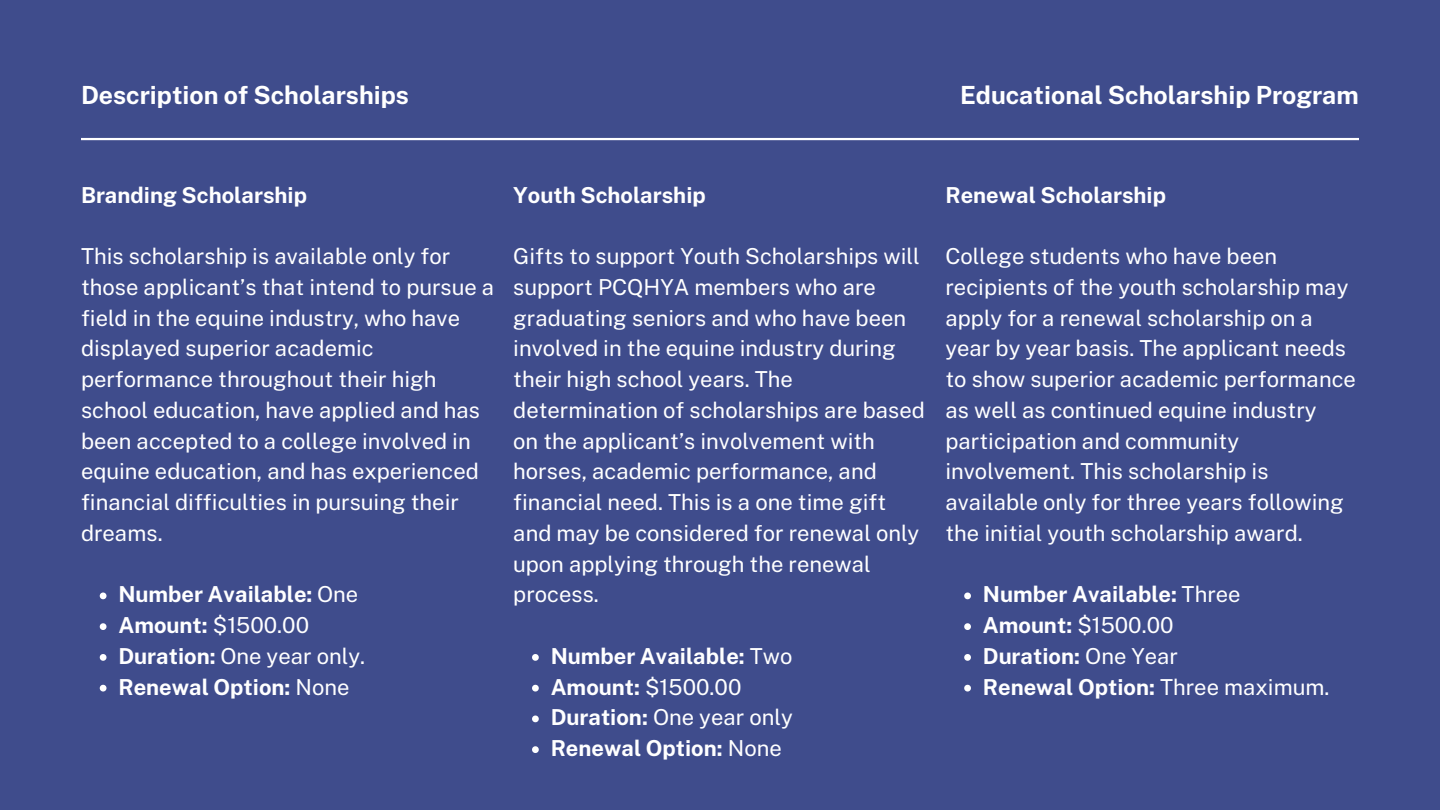
<style>
.page{position:relative;width:1440px;height:810px;background:#3f4c8c}
.page>*{position:absolute;margin:0;border:0;box-sizing:border-box;transform-origin:0 0}
.t1{font:700 25px "Public Sans";color:#fff}
.t2{font:22px/30.8px "Public Sans";color:#fff}
.t3{font:700 22px "Public Sans";color:#fff}
.s1{font-weight:400}
.s2{font-weight:700}
</style>
<div class="page">
<hr style="left:81px;top:138px;width:1278px;height:2px;background:#fff">
<svg style="left:100px;top:593px;width:6px;height:6px"></svg>
<svg style="left:100px;top:623px;width:6px;height:7px"></svg>
<svg style="left:100px;top:654px;width:6px;height:7px"></svg>
<svg style="left:100px;top:685px;width:6px;height:7px"></svg>
<svg style="left:532px;top:654px;width:7px;height:7px"></svg>
<svg style="left:532px;top:685px;width:7px;height:7px"></svg>
<svg style="left:532px;top:716px;width:7px;height:6px"></svg>
<svg style="left:532px;top:746px;width:7px;height:7px"></svg>
<svg style="left:964px;top:593px;width:7px;height:6px"></svg>
<svg style="left:964px;top:623px;width:7px;height:7px"></svg>
<svg style="left:964px;top:654px;width:7px;height:7px"></svg>
<svg style="left:964px;top:685px;width:7px;height:7px"></svg>
<h1 class="t1" style="left:81px;top:80px;width:330px">Description of Scholarships</h1>
<p class="t1" style="left:960px;top:80px;width:400px">Educational Scholarship Program</p>
<h1 class="t3" style="left:81px;top:182px;width:227px">Branding Scholarship</h1>
<p class="t2" style="left:81px;top:241px;width:415px">This scholarship is available only for those applicant’s that intend to pursue a field in the equine industry, who have displayed superior academic performance throughout their high school education, have applied and has been accepted to a college involved in equine education, and has experienced financial difficulties in pursuing their dreams.</p>
<h2 class="t3" style="left:118px;top:581px;width:241px">Number Available: <span class="s1">One</span></h2>
<p class="t2" style="left:118px;top:610px;width:192px"><span class="s2">Amount:</span> $1500.00</p>
<p class="t2" style="left:118px;top:640px;width:248px"><span class="s2">Duration:</span> One year only.</p>
<p class="t3" style="left:118px;top:674px;width:233px">Renewal Option: <span class="s1">None</span></p>
<p class="t3" style="left:513px;top:182px;width:194px">Youth Scholarship</p>
<h2 class="t2" style="left:513px;top:241px;width:413px">Gifts to support Youth Scholarships will support PCQHYA members who are graduating seniors and who have been involved in the equine industry during their high school years. The determination of scholarships are based on the applicant’s involvement with horses, academic performance, and financial need. This is a one time gift and may be considered for renewal only upon applying through the renewal process.</h2>
<p class="t3" style="left:551px;top:643px;width:243px">Number Available: <span class="s1">Two</span></p>
<p class="t2" style="left:551px;top:671px;width:192px"><span class="s2">Amount:</span> $1500.00</p>
<p class="t2" style="left:551px;top:702px;width:244px"><span class="s2">Duration:</span> One year only</p>
<p class="t3" style="left:551px;top:735px;width:233px">Renewal Option: <span class="s1">None</span></p>
<p class="t3" style="left:945px;top:182px;width:222px">Renewal Scholarship</p>
<h2 class="t2" style="left:945px;top:241px;width:412px">College students who have been recipients of the youth scholarship may apply for a renewal scholarship on a year by year basis. The applicant needs to show superior academic performance as well as continued equine industry participation and community involvement. This scholarship is available only for three years following the initial youth scholarship award.</h2>
<p class="t3" style="left:983px;top:581px;width:259px">Number Available: <span class="s1">Three</span></p>
<p class="t2" style="left:983px;top:610px;width:192px"><span class="s2">Amount:</span> $1500.00</p>
<p class="t3" style="left:983px;top:643px;width:197px">Duration: <span class="s1">One Year</span></p>
<p class="t3" style="left:983px;top:674px;width:348px">Renewal Option: <span class="s1">Three maximum.</span></p>
</div>
